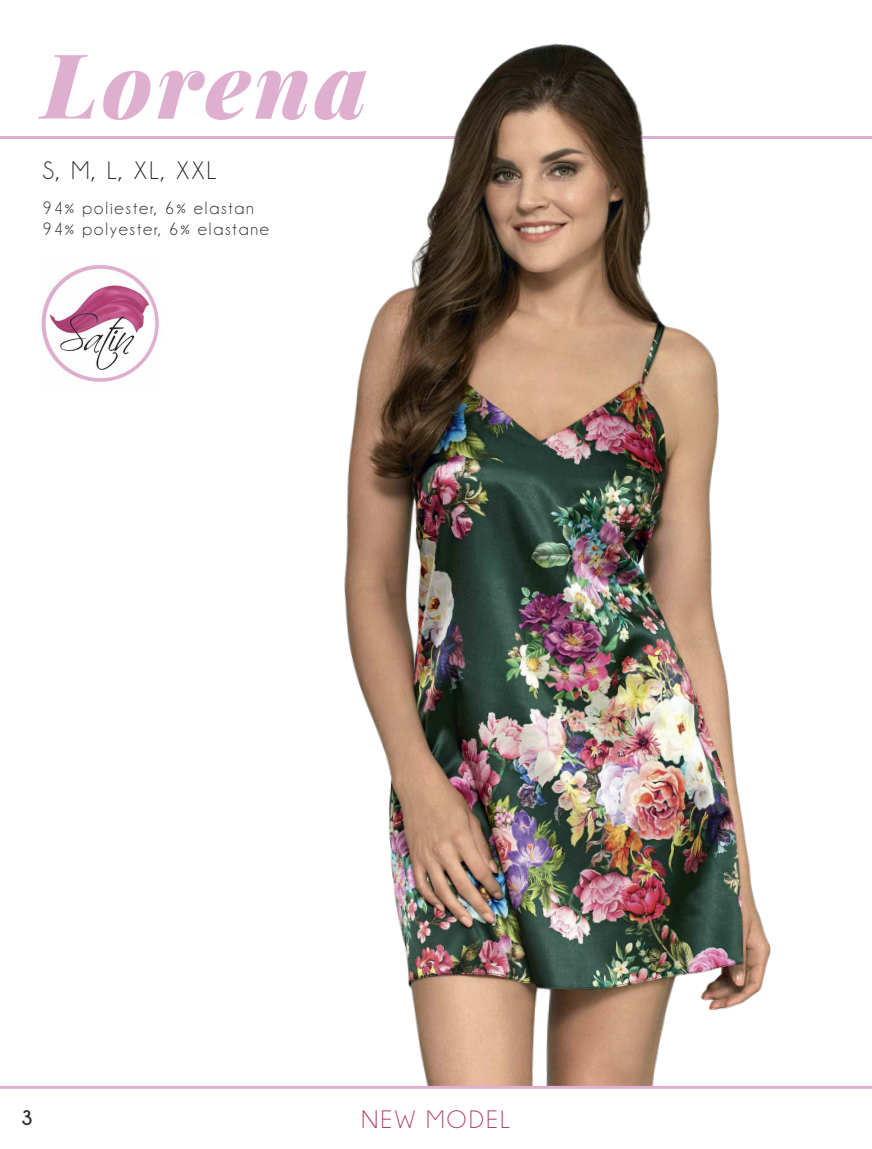
<style>
.page{position:relative;width:872px;height:1149px;background:#fff}
.page>*{position:absolute;margin:0;border:0;box-sizing:border-box;transform-origin:0 0}
.t1{font:italic 900 90px "Playfair Display";letter-spacing:.05em;color:#dfafcf}
.t2{font:25.5px "Champagne&Limousines";color:#272526}
.t3{font:25.5px "Champagne&Limousines";letter-spacing:.1em;color:#ad4167}
.t4{font:700 21px "Champagne&Limousines";color:#272526}
.t5{font:18px/21.6px "Champagne&Limousines";letter-spacing:.1em;color:#272526}
</style>
<div class="page">
<hr style="left:0;top:136px;width:872px;height:3px;background:#dfafcf">
<img style="left:344px;top:43px;width:427px;height:1042px">
<hr style="left:0;top:1085px;width:872px;height:3px;background:#dfafcf">
<img style="left:40px;top:265px;width:119px;height:117px">
<h1 class="t1" style="left:43px;top:11px;width:326px">Lorena</h1>
<h2 class="t2" style="left:43px;top:155px;width:176px">S, M, L, XL, XXL</h2>
<p class="t5" style="left:43px;top:197px;width:228px">94% poliester, 6% elastan<br>94% polyester, 6% elastane</p>
<p class="t4" style="left:21px;top:1105px;width:13px">3</p>
<h2 class="t3" style="left:362px;top:1103px;width:150px">NEW MODEL</h2>
</div>
